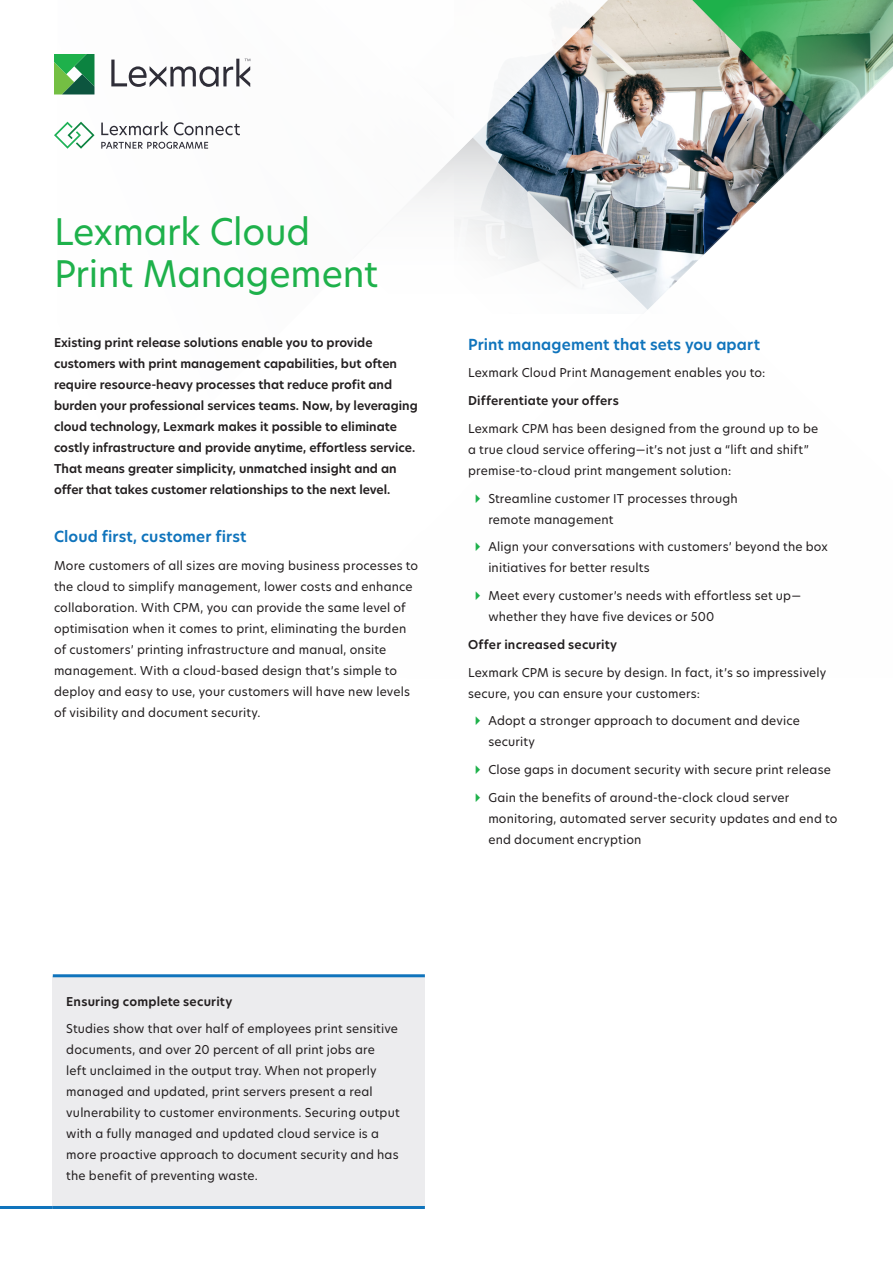
<style>
.page{position:relative;width:893px;height:1263px;background:#fff}
.page>*{position:absolute;margin:0;border:0;box-sizing:border-box;transform-origin:0 0}
.Title_Header{font:36px/42px "TP Hero";letter-spacing:-.01em;color:#1eb14b}
.Body_header_-_level{font:600 15px "TP Hero";letter-spacing:.01em;color:#1074bc}
.Body_Copy{font:12px/21px "TP Hero";letter-spacing:.015em;color:#231f20}
.Introduction_paragra{font:600 12px/21px "TP Hero";color:#231f20}
.Body_Copy_-_keep_wit{font:12px/21px "TP Hero";letter-spacing:.015em;color:#231f20}
.Body_header_-_level-2{font:600 12px "TP Hero";letter-spacing:.02em;color:#231f20}
.Generic_Header{font:600 12px "TP Hero";letter-spacing:.015em;color:#231f20}
</style>
<div class="page">
<svg style="left:685px;top:0;width:208px;height:48px"></svg>
<svg style="left:56px;top:0;width:629px;height:149px"></svg>
<img style="left:270px;top:53px;width:623px;height:257px">
<svg style="left:111px;top:59px;width:139px;height:28px"></svg>
<svg style="left:54px;top:54px;width:40px;height:40px"></svg>
<svg style="left:54px;top:122px;width:41px;height:27px"></svg>
<svg style="left:101px;top:142px;width:107px;height:7px"></svg>
<svg style="left:101px;top:122px;width:67px;height:13px"></svg>
<svg style="left:174px;top:122px;width:66px;height:13px"></svg>
<div style="left:53px;top:976px;width:372px;height:231px;background:#ececee"></div>
<hr style="left:0;top:1206px;width:53px;height:3px;background:#1074bc">
<hr style="left:53px;top:974px;width:372px;height:3px;background:#1074bc">
<hr style="left:53px;top:1206px;width:372px;height:3px;background:#1074bc">
<p class="Title_Header" style="left:54px;top:210px;width:326px">Lexmark Cloud<br>Print Management</p>
<p class="Introduction_paragra" style="left:54px;top:332px;width:365px">Existing print release solutions enable you to provide customers with print management capabilities, but often require resource-heavy processes that reduce profit and burden your professional services teams. Now, by leveraging cloud technology, Lexmark makes it possible to eliminate costly infrastructure and provide anytime, effortless service.<br>That means greater simplicity, unmatched insight and an offer that takes customer relationships to the next level.</p>
<p class="Body_header_-_level" style="left:54px;top:526px;width:194px">Cloud first, customer first</p>
<p class="Body_Copy" style="left:54px;top:555px;width:366px">More customers of all sizes are moving business processes to the cloud to simplify management, lower costs and enhance collaboration. With CPM, you can provide the same level of optimisation when it comes to print, eliminating the burden of customers’ printing infrastructure and manual, onsite management. With a cloud-based design that’s simple to deploy and easy to use, your customers will have new levels of visibility and document security.</p>
<p class="Body_header_-_level" style="left:468px;top:334px;width:293px">Print management that sets you apart</p>
<p class="Body_Copy_-_keep_wit" style="left:468px;top:362px;width:299px">Lexmark Cloud Print Management enables you to:</p>
<p class="Body_header_-_level-2" style="left:468px;top:392px;width:152px">Differentiate your offers</p>
<p class="Body_Copy_-_keep_wit" style="left:468px;top:418px;width:352px">Lexmark CPM has been designed from the ground up to be a true cloud service offering—it’s not just a “lift and shift” premise-to-cloud print mangement solution:</p>
<p class="Body_Copy" style="left:488px;top:487px;width:251px">Streamline customer IT processes through remote management</p>
<p class="Body_Copy" style="left:488px;top:536px;width:341px">Align your conversations with customers’ beyond the box initiatives for better results</p>
<p class="Body_Copy" style="left:488px;top:585px;width:314px">Meet every customer’s needs with effortless set up— whether they have five devices or 500</p>
<p class="Body_header_-_level-2" style="left:468px;top:636px;width:151px">Offer increased security</p>
<p class="Body_Copy_-_keep_wit" style="left:468px;top:661px;width:360px">Lexmark CPM is secure by design. In fact, it’s so impressively secure, you can ensure your customers:</p>
<p class="Body_Copy" style="left:488px;top:710px;width:313px">Adopt a stronger approach to document and device security</p>
<p class="Body_Copy" style="left:488px;top:759px;width:344px">Close gaps in document security with secure print release</p>
<p class="Body_Copy" style="left:488px;top:787px;width:351px">Gain the benefits of around-the-clock cloud server monitoring, automated server security updates and end to end document encryption</p>
<p class="Generic_Header" style="left:66px;top:993px;width:167px">Ensuring complete security</p>
<p class="Body_Copy" style="left:66px;top:1018px;width:335px">Studies show that over half of employees print sensitive documents, and over 20 percent of all print jobs are<br>left unclaimed in the output tray. When not properly managed and updated, print servers present a real vulnerability to customer environments. Securing output with a fully managed and updated cloud service is a more proactive approach to document security and has the benefit of preventing waste.</p>
</div>
